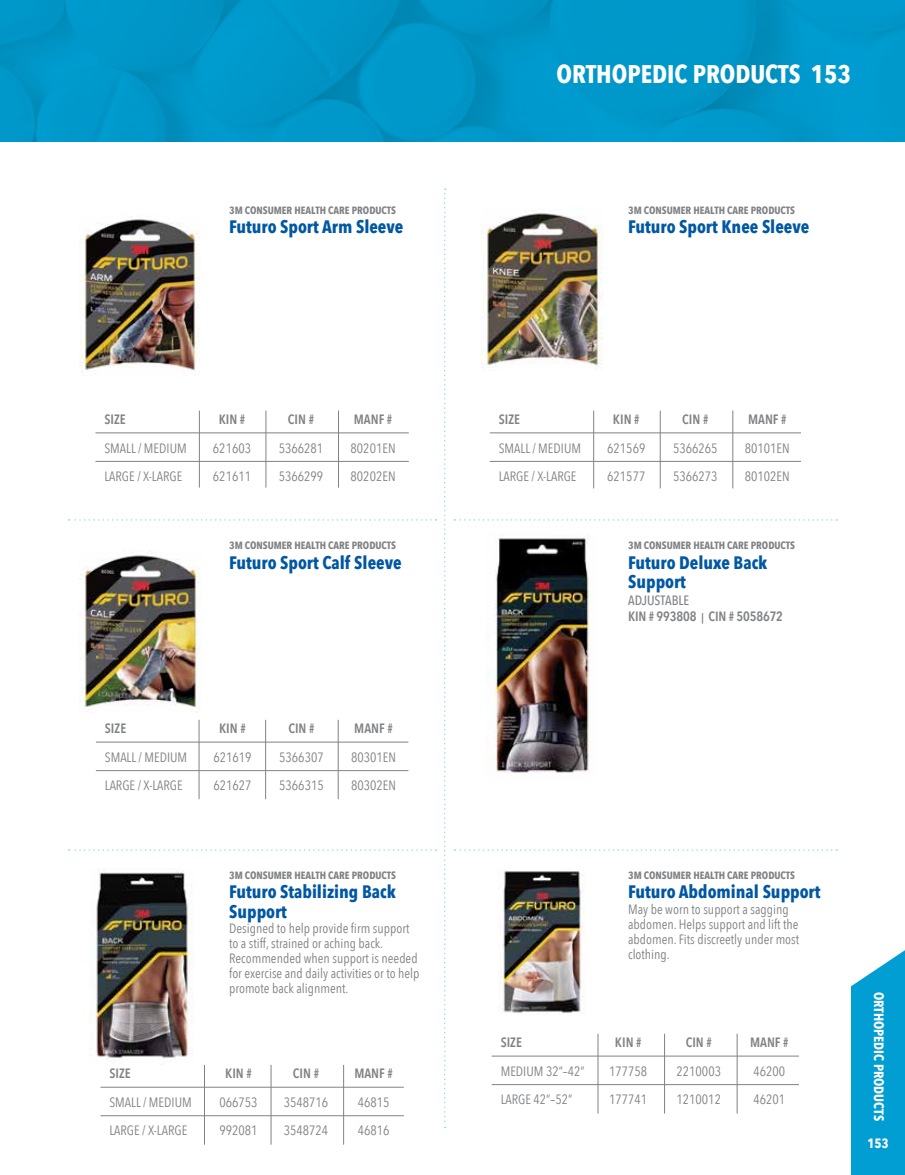
<style>
.page{position:relative;width:905px;height:1175px;background:#fff}
.page>*{position:absolute;margin:0;border:0;box-sizing:border-box;transform-origin:0 0}
.t1{font:700 25.5px "Avenir Next Condensed";color:#fff}
.t2{font:700 18px/19.5px "Avenir Next Condensed";color:#0057a3}
.t3{font:13.5px/15px "Avenir Next Condensed";color:#808285}
.t4{font:600 13.5px/16.5px "Avenir Next Condensed";color:#808285}
.t5{font:700 13.5px "Avenir Next Condensed";color:#fff}
.t6{font:700 10.5px "Avenir Next Condensed";color:#808285}
.s1{font-weight:500}
.s2{font-size:10.5px}
</style>
<div class="page">
<img style="left:0;top:0;width:904px;height:142px">
<svg style="left:851px;top:951px;width:53px;height:223px;background:#14a5d5"></svg>
<svg style="left:444px;top:188px;width:1px;height:940px"></svg>
<svg style="left:69px;top:519px;width:367px;height:1px"></svg>
<svg style="left:454px;top:519px;width:383px;height:1px"></svg>
<img style="left:79px;top:216px;width:121px;height:154px">
<hr style="left:95px;top:432px;width:314px;height:1px;background:#808285">
<hr style="left:95px;top:461px;width:314px;height:1px;background:#808285">
<hr style="left:199px;top:410px;width:1px;height:77px;background:#808285">
<hr style="left:266px;top:410px;width:1px;height:77px;background:#808285">
<hr style="left:338px;top:410px;width:1px;height:77px;background:#808285">
<img style="left:482px;top:213px;width:121px;height:157px">
<hr style="left:489px;top:432px;width:312px;height:1px;background:#808285">
<hr style="left:489px;top:461px;width:312px;height:1px;background:#808285">
<hr style="left:593px;top:410px;width:1px;height:78px;background:#808285">
<hr style="left:660px;top:410px;width:1px;height:78px;background:#808285">
<hr style="left:732px;top:410px;width:1px;height:78px;background:#808285">
<img style="left:79px;top:555px;width:121px;height:153px">
<hr style="left:96px;top:742px;width:312px;height:1px;background:#808285">
<hr style="left:96px;top:770px;width:312px;height:1px;background:#808285">
<hr style="left:199px;top:719px;width:1px;height:80px;background:#808285">
<hr style="left:265px;top:719px;width:1px;height:80px;background:#808285">
<hr style="left:338px;top:719px;width:1px;height:80px;background:#808285">
<img style="left:486px;top:537px;width:105px;height:236px">
<svg style="left:69px;top:849px;width:367px;height:2px"></svg>
<svg style="left:454px;top:849px;width:383px;height:2px"></svg>
<img style="left:89px;top:871px;width:104px;height:187px">
<hr style="left:100px;top:1087px;width:304px;height:1px;background:#808285">
<hr style="left:100px;top:1115px;width:304px;height:1px;background:#808285">
<hr style="left:204px;top:1064px;width:1px;height:80px;background:#808285">
<hr style="left:271px;top:1064px;width:1px;height:80px;background:#808285">
<hr style="left:343px;top:1064px;width:1px;height:80px;background:#808285">
<img style="left:498px;top:870px;width:87px;height:144px">
<hr style="left:597px;top:1033px;width:1px;height:80px;background:#808285">
<hr style="left:664px;top:1033px;width:1px;height:80px;background:#808285">
<hr style="left:736px;top:1033px;width:1px;height:80px;background:#808285">
<hr style="left:491px;top:1055px;width:308px;height:1px;background:#808285">
<hr style="left:491px;top:1084px;width:308px;height:1px;background:#808285">
<p class="t6" style="left:229px;top:203px;width:168px">3M CONSUMER HEALTH CARE PRODUCTS</p>
<h2 class="t2" style="left:229px;top:217px;width:176px">Futuro Sport Arm Sleeve</h2>
<p class="t4" style="left:104px;top:411px;width:23px">SIZE</p>
<p class="t4" style="left:219px;top:411px;width:28px">KIN #</p>
<p class="t4" style="left:288px;top:411px;width:28px">CIN #</p>
<p class="t4" style="left:354px;top:411px;width:40px">MANF #</p>
<p class="t3" style="left:104px;top:440px;width:84px">SMALL / MEDIUM</p>
<p class="t3" style="left:213px;top:440px;width:40px">621603</p>
<p class="t3" style="left:279px;top:440px;width:46px">5366281</p>
<p class="t3" style="left:350px;top:440px;width:46px">80201EN</p>
<p class="t3" style="left:104px;top:468px;width:79px">LARGE / X-LARGE</p>
<p class="t3" style="left:213px;top:468px;width:40px">621611</p>
<p class="t3" style="left:279px;top:468px;width:46px">5366299</p>
<p class="t3" style="left:350px;top:468px;width:46px">80202EN</p>
<p class="t6" style="left:229px;top:539px;width:168px">3M CONSUMER HEALTH CARE PRODUCTS</p>
<h2 class="t2" style="left:229px;top:552px;width:174px">Futuro Sport Calf Sleeve</h2>
<p class="t4" style="left:105px;top:720px;width:23px">SIZE</p>
<p class="t4" style="left:219px;top:720px;width:28px">KIN #</p>
<p class="t4" style="left:288px;top:720px;width:28px">CIN #</p>
<p class="t4" style="left:354px;top:720px;width:40px">MANF #</p>
<p class="t3" style="left:105px;top:749px;width:84px">SMALL / MEDIUM</p>
<p class="t3" style="left:213px;top:749px;width:40px">621619</p>
<p class="t3" style="left:279px;top:749px;width:46px">5366307</p>
<p class="t3" style="left:351px;top:749px;width:46px">80301EN</p>
<p class="t3" style="left:105px;top:777px;width:79px">LARGE / X-LARGE</p>
<p class="t3" style="left:213px;top:777px;width:40px">621627</p>
<p class="t3" style="left:279px;top:777px;width:46px">5366315</p>
<p class="t3" style="left:351px;top:777px;width:46px">80302EN</p>
<p class="t6" style="left:229px;top:868px;width:168px">3M CONSUMER HEALTH CARE PRODUCTS</p>
<h2 class="t2" style="left:229px;top:882px;width:168px">Futuro Stabilizing Back<br>Support</h2>
<p class="t3" style="left:229px;top:920px;width:192px">Designed to help provide firm support to a stiff, strained or aching back.<br>Recommended when support is needed for exercise and daily activities or to help promote back alignment.</p>
<p class="t4" style="left:109px;top:1065px;width:23px">SIZE</p>
<p class="t4" style="left:225px;top:1065px;width:28px">KIN #</p>
<p class="t4" style="left:293px;top:1065px;width:28px">CIN #</p>
<p class="t4" style="left:354px;top:1065px;width:40px">MANF #</p>
<p class="t3" style="left:109px;top:1094px;width:84px">SMALL / MEDIUM</p>
<p class="t3" style="left:219px;top:1094px;width:40px">066753</p>
<p class="t3" style="left:284px;top:1094px;width:46px">3548716</p>
<p class="t3" style="left:358px;top:1094px;width:33px">46815</p>
<p class="t3" style="left:109px;top:1122px;width:79px">LARGE / X-LARGE</p>
<p class="t3" style="left:219px;top:1122px;width:40px">992081</p>
<p class="t3" style="left:284px;top:1122px;width:46px">3548724</p>
<p class="t3" style="left:358px;top:1122px;width:33px">46816</p>
<h1 class="t1" style="left:556px;top:58px;width:296px">ORTHOPEDIC PRODUCTS 153</h1>
<p class="t6" style="left:628px;top:203px;width:168px">3M CONSUMER HEALTH CARE PRODUCTS</p>
<h2 class="t2" style="left:628px;top:217px;width:183px">Futuro Sport Knee Sleeve</h2>
<p class="t4" style="left:498px;top:411px;width:23px">SIZE</p>
<p class="t4" style="left:613px;top:411px;width:28px">KIN #</p>
<p class="t4" style="left:682px;top:411px;width:28px">CIN #</p>
<p class="t4" style="left:748px;top:411px;width:40px">MANF #</p>
<p class="t3" style="left:498px;top:440px;width:84px">SMALL / MEDIUM</p>
<p class="t3" style="left:607px;top:440px;width:40px">621569</p>
<p class="t3" style="left:673px;top:440px;width:46px">5366265</p>
<p class="t3" style="left:745px;top:440px;width:46px">80101EN</p>
<p class="t3" style="left:498px;top:468px;width:79px">LARGE / X-LARGE</p>
<p class="t3" style="left:607px;top:468px;width:40px">621577</p>
<p class="t3" style="left:673px;top:468px;width:46px">5366273</p>
<p class="t3" style="left:745px;top:468px;width:46px">80102EN</p>
<p class="t6" style="left:628px;top:539px;width:168px">3M CONSUMER HEALTH CARE PRODUCTS</p>
<h2 class="t2" style="left:628px;top:552px;width:141px">Futuro Deluxe Back<br>Support</h2>
<p class="t4" style="left:628px;top:591px;width:156px"><span class="s1">ADJUSTABLE<br></span>KIN # 993808 <span class="s2">|</span> CIN # 5058672</p>
<p class="t6" style="left:628px;top:868px;width:168px">3M CONSUMER HEALTH CARE PRODUCTS</p>
<h2 class="t2" style="left:628px;top:882px;width:194px">Futuro Abdominal Support</h2>
<p class="t3" style="left:628px;top:901px;width:172px">May be worn to support a sagging abdomen. Helps support and lift the abdomen. Fits discreetly under most clothing.</p>
<p class="t4" style="left:500px;top:1033px;width:23px">SIZE</p>
<p class="t4" style="left:615px;top:1033px;width:28px">KIN #</p>
<p class="t4" style="left:685px;top:1033px;width:28px">CIN #</p>
<p class="t4" style="left:750px;top:1033px;width:40px">MANF #</p>
<p class="t3" style="left:500px;top:1062px;width:86px">MEDIUM 32”–42”</p>
<p class="t3" style="left:609px;top:1062px;width:40px">177758</p>
<p class="t3" style="left:676px;top:1062px;width:46px">2210003</p>
<p class="t3" style="left:753px;top:1062px;width:33px">46200</p>
<p class="t3" style="left:500px;top:1091px;width:73px">LARGE 42”–52”</p>
<p class="t3" style="left:609px;top:1091px;width:40px">177741</p>
<p class="t3" style="left:676px;top:1091px;width:46px">1210012</p>
<p class="t3" style="left:753px;top:1091px;width:33px">46201</p>
<p class="t5" style="left:887px;top:991px;width:131px;rotate:90deg">ORTHOPEDIC PRODUCTS</p>
<p class="t5" style="left:867px;top:1134px;width:23px">153</p>
</div>
